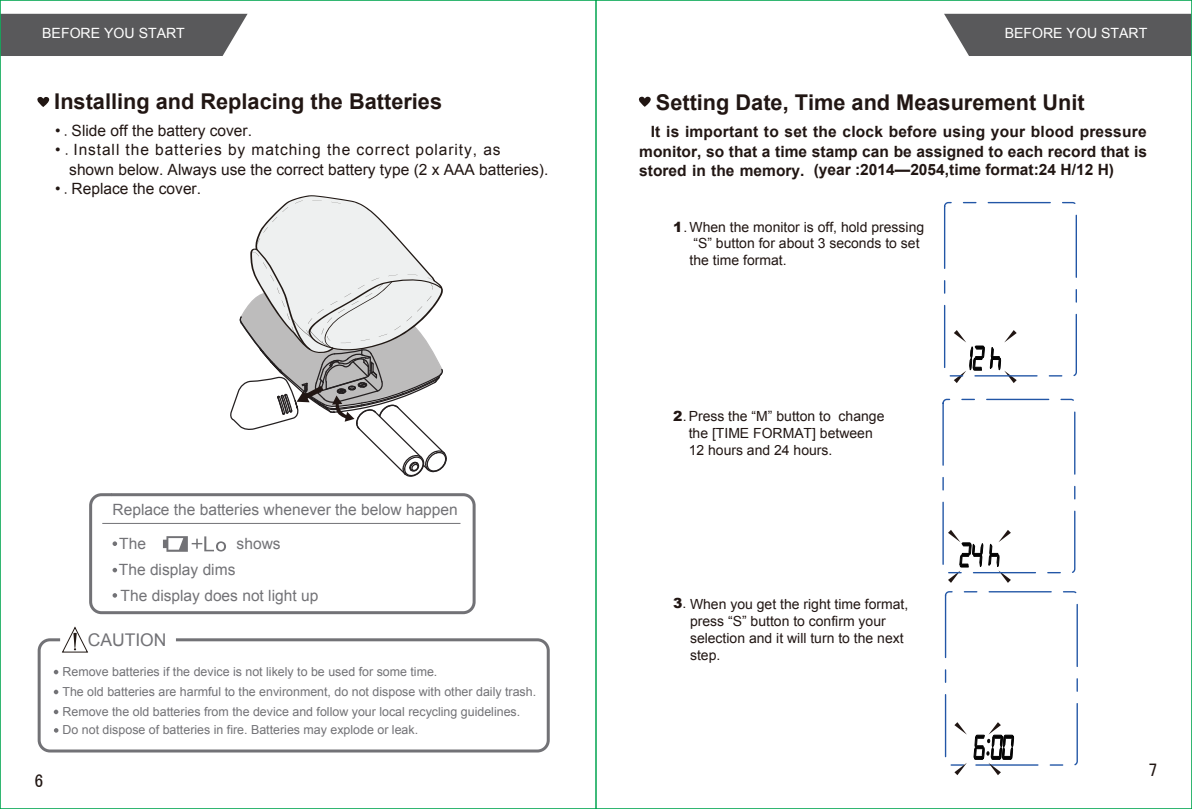
<style>
.page{position:relative;width:1192px;height:809px;background:#fff}
.page>*{position:absolute;margin:0;border:0;box-sizing:border-box;transform-origin:0 0}
.t1{font:700 21.6px "Arial";color:#211613}
.t2{font:18px "Sim Hei";color:#211613}
.t3{font:17.4px "Arial";color:#727276}
.t4{font:700 15.6px/18.9px "Arial";color:#211613;text-align:justify}
.t5{font:15.6px/19.5px "Arial";color:#211613}
.t6{font:15.6px/33.9px "Arial";color:#727276}
.t7{font:14.1px/16.8px "Arial";color:#211613}
.t8{font:14.1px "Arial";color:#fff}
.t9{font:12.3px/19.8px "Arial";color:#727276}
.s1{font-family:"Sim Hei"}
.s2{font-weight:900}
</style>
<div class="page">
<svg style="left:163px;top:536px;width:63px;height:15px"></svg>
<svg style="left:37px;top:97px;width:12px;height:10px"></svg>
<svg style="left:54px;top:669px;width:4px;height:5px"></svg>
<svg style="left:54px;top:689px;width:4px;height:5px"></svg>
<svg style="left:54px;top:709px;width:4px;height:5px"></svg>
<div style="left:89px;top:493px;width:386px;height:121px;border:3px solid #727276;border-radius:11px"></div>
<hr style="left:102px;top:523px;width:358px;height:1px;background:#727276">
<svg style="left:112px;top:541px;width:5px;height:5px"></svg>
<svg style="left:112px;top:567px;width:5px;height:5px"></svg>
<svg style="left:112px;top:593px;width:5px;height:4px"></svg>
<svg style="left:54px;top:728px;width:4px;height:4px"></svg>
<svg style="left:638px;top:97px;width:12px;height:10px"></svg>
<div style="left:38px;top:638px;width:511px;height:114px;border:3px solid #727276;border-radius:11px"></div>
<svg style="left:953px;top:330px;width:63px;height:53px"></svg>
<div style="left:943px;top:202px;width:133px;height:174px;border:1px dashed #2256a6;border-radius:4px"></div>
<svg style="left:948px;top:530px;width:62px;height:52px"></svg>
<div style="left:942px;top:398px;width:133px;height:175px;border:1px dashed #2256a6;border-radius:4px"></div>
<div style="left:944px;top:591px;width:133px;height:174px;border:1px dashed #2256a6;border-radius:4px"></div>
<svg style="left:954px;top:722px;width:12px;height:12px"></svg>
<svg style="left:954px;top:763px;width:12px;height:12px"></svg>
<svg style="left:973px;top:722px;width:40px;height:53px"></svg>
<svg style="left:230px;top:195px;width:217px;height:282px"></svg>
<svg style="left:61px;top:626px;width:28px;height:27px"></svg>
<div style="left:2px;top:14px;width:245px;height:42px;background:#59595b"></div>
<div style="left:944px;top:14px;width:245px;height:42px;background:#59595b"></div>
<p class="t8" style="left:42px;top:24px;width:144px">BEFORE YOU START</p>
<p class="t8" style="left:1004px;top:24px;width:144px">BEFORE YOU START</p>
<h1 class="t1" style="left:54px;top:87px;width:389px">Installing and Replacing the Batteries</h1>
<p class="t5" style="left:55px;top:121px;width:198px">• <span class="s1">.</span>Slide off the battery cover.</p>
<p class="t5" style="left:69px;top:140px;width:480px;text-indent:-14px">• <span class="s1">.</span>Install the batteries by matching the correct polarity, as shown below. Always use the correct battery type (2 x AAA batteries).</p>
<p class="t5" style="left:55px;top:179px;width:147px">• <span class="s1">.</span>Replace the cover.</p>
<h2 class="t2" style="left:34px;top:772px;width:10px">6</h2>
<p class="t6" style="left:119px;top:493px;width:340px;text-indent:-7px">Replace the batteries whenever the below happen<br>The</p>
<p class="t6" style="left:236px;top:526px;width:45px">shows</p>
<p class="t6" style="left:119px;top:557px;width:201px;line-height:25.2px">The display dims<br>The display does not light up</p>
<h3 class="t3" style="left:88px;top:628px;width:80px">CAUTION</h3>
<p class="t9" style="left:62px;top:662px;width:475px">Remove batteries if the device is not likely to be used for some time.<br>The old batteries are harmful to the environment, do not dispose with other daily trash.<br>Remove the old batteries from the device and follow your local recycling guidelines.</p>
<p class="t9" style="left:63px;top:720px;width:357px">Do not dispose of batteries in fire. Batteries may explode or leak.</p>
<h1 class="t1" style="left:655px;top:88px;width:430px">Setting Date, Time and Measurement Unit</h1>
<p class="t4" style="left:639px;top:123px;width:509px;text-indent:11px">It is important to set the clock before using your blood pressure monitor, so that a time stamp can be assigned to each record that is stored in the memory. (year :2014—2054,time format:24 H/12 H)</p>
<p class="t7" style="left:673px;top:218px;width:252px"><span class="s2">1</span>.When the monitor is off, hold pressing</p>
<p class="t7" style="left:689px;top:235px;width:231px">“S” button for about 3 seconds to set the time format.</p>
<p class="t7" style="left:688px;top:408px;width:197px;text-indent:-16px"><span class="s2">2</span>.Press the “M” button to change the [TIME FORMAT] between<br>12 hours and 24 hours.</p>
<p class="t7" style="left:673px;top:596px;width:237px"><span class="s2">3</span>. When you get the right time format,</p>
<p class="t7" style="left:690px;top:612px;width:215px">press “S” button to confirm your selection and it will turn to the next step.</p>
<h2 class="t2" style="left:1148px;top:760px;width:10px">7</h2>
</div>
